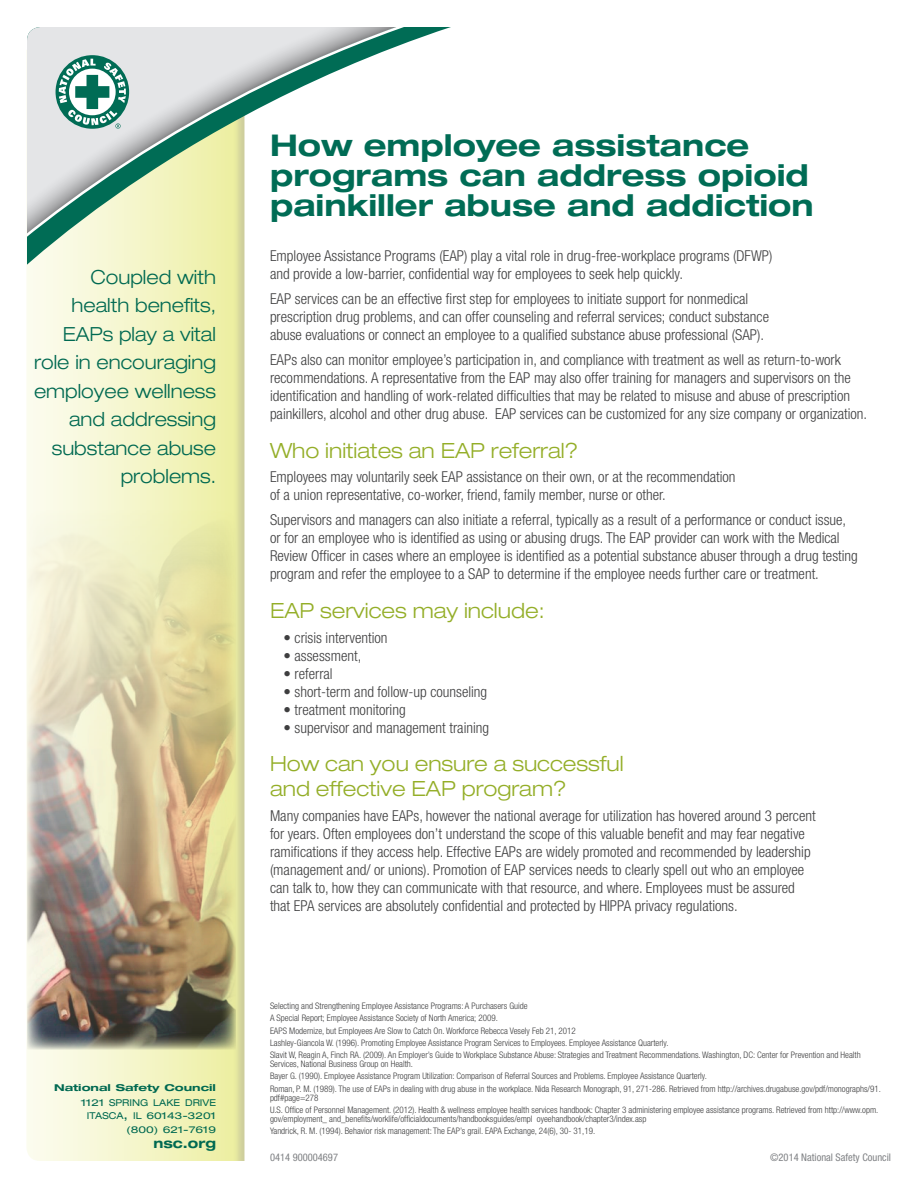
<style>
.page{position:relative;width:918px;height:1188px;background:#fff}
.page>*{position:absolute;margin:0;border:0;box-sizing:border-box;transform-origin:0 0}
.Body_Text{font:700 expanded 30px/30px "Helvetica Neue LT Std";color:#006c55}
.Body_Text-2{font:300 expanded 21px/25.2px "Helvetica Neue LT Std";color:#94ae28}
.t1{font:300 expanded 19.5px/28.5px "Helvetica Neue LT Std";color:#006951;text-align:right}
.Body_Text-3{font:300 condensed 15px/18px "Helvetica Neue LT Std";color:#3e3e3f}
.t2{font:700 expanded 13.5px "Helvetica Neue LT Std";color:#006951}
.t3{font:condensed 10.5px "Helvetica Neue LT Std";color:#808285}
.t4{font:expanded 9.45px/13.5px "Helvetica Neue LT Std";color:#006951;text-align:right;scale:1.21 1}
.t5{font:700 expanded 9.45px "Helvetica Neue LT Std";color:#006951;scale:1.21 1}
.Body_Text-4{font:300 condensed 9px/9px "Helvetica Neue LT Std";color:#3e3e3f}
.s1{font-size:13.5px}
</style>
<div class="page">
<div style="left:26px;top:50px;width:218px;height:1111px;background:#231f20;opacity:.45"></div>
<svg style="left:27px;top:274px;width:218px;height:29px;background:#f3f4c9"></svg>
<svg style="left:27px;top:27px;width:424px;height:247px"></svg>
<div style="left:56px;top:55px;width:73px;height:74px;background:#006c55;border-radius:50%"></div>
<svg style="left:59px;top:59px;width:67px;height:70px"></svg>
<img style="left:27px;top:507px;width:209px;height:542px">
<p class="t1" style="left:34px;top:263px;width:183px">Coupled with health benefits,<br>EAPs play a vital role in encouraging employee wellness and addressing substance abuse problems.</p>
<p class="t5" style="left:54px;top:1081px;width:135px">National Safety Council</p>
<p class="t4" style="left:81px;top:1095px;width:113px">1121 SPRING LAKE DRIVE<br>ITASCA<span class="s1">,</span> IL 60143-3201 (800) 621-7619</p>
<p class="t2" style="left:153px;top:1134px;width:64px">nsc.org</p>
<p class="Body_Text" style="left:270px;top:130px;width:545px">How employee assistance programs can address opioid painkiller abuse and addiction</p>
<p class="Body_Text-3" style="left:270px;top:247px;width:504px">Employee Assistance Programs (EAP) play a vital role in drug-free-workplace programs (DFWP) and provide a low-barrier, confidential way for employees to seek help quickly.</p>
<p class="Body_Text-3" style="left:270px;top:290px;width:501px">EAP services can be an effective first step for employees to initiate support for nonmedical prescription drug problems, and can offer counseling and referral services; conduct substance abuse evaluations or connect an employee to a qualified substance abuse professional (SAP).</p>
<p class="Body_Text-3" style="left:270px;top:350px;width:599px">EAPs also can monitor employee’s participation in, and compliance with treatment as well as return-to-work recommendations. A representative from the EAP may also offer training for managers and supervisors on the identification and handling of work-related difficulties that may be related to misuse and abuse of prescription painkillers, alcohol and other drug abuse. EAP services can be customized for any size company or organization.</p>
<p class="Body_Text-2" style="left:270px;top:437px;width:310px">Who initiates an EAP referral?</p>
<p class="Body_Text-3" style="left:270px;top:468px;width:467px">Employees may voluntarily seek EAP assistance on their own, or at the recommendation of a union representative, co-worker, friend, family member, nurse or other.</p>
<p class="Body_Text-3" style="left:270px;top:511px;width:589px">Supervisors and managers can also initiate a referral, typically as a result of a performance or conduct issue, or for an employee who is identified as using or abusing drugs. The EAP provider can work with the Medical Review Officer in cases where an employee is identified as a potential substance abuser through a drug testing program and refer the employee to a SAP to determine if the employee needs further care or treatment.</p>
<p class="Body_Text-2" style="left:270px;top:598px;width:276px">EAP services may include:</p>
<p class="Body_Text-3" style="left:284px;top:628px;width:106px">• crisis intervention</p>
<p class="Body_Text-3" style="left:284px;top:646px;width:79px">• assessment,</p>
<p class="Body_Text-3" style="left:284px;top:664px;width:51px">• referral</p>
<p class="Body_Text-3" style="left:284px;top:682px;width:205px">• short-term and follow-up counseling</p>
<p class="Body_Text-3" style="left:284px;top:700px;width:124px">• treatment monitoring</p>
<p class="Body_Text-3" style="left:284px;top:718px;width:207px">• supervisor and management training</p>
<p class="Body_Text-2" style="left:270px;top:751px;width:355px">How can you ensure a successful and effective EAP program?</p>
<p class="Body_Text-3" style="left:270px;top:807px;width:547px">Many companies have EAPs, however the national average for utilization has hovered around 3 percent for years. Often employees don’t understand the scope of this valuable benefit and may fear negative ramifications if they access help. Effective EAPs are widely promoted and recommended by leadership (management and/ or unions). Promotion of EAP services needs to clearly spell out who an employee can talk to, how they can communicate with that resource, and where. Employees must be assured that EPA services are absolutely confidential and protected by HIPPA privacy regulations.</p>
<p class="Body_Text-4" style="left:270px;top:1001px;width:259px">Selecting and Strengthening Employee Assistance Programs: A Purchasers Guide</p>
<p class="Body_Text-4" style="left:270px;top:1014px;width:229px">A Special Report; Employee Assistance Society of North America; 2009.</p>
<p class="Body_Text-4" style="left:270px;top:1026px;width:307px">EAPS Modernize, but Employees Are Slow to Catch On. Workforce Rebecca Vesely Feb 21, 2012</p>
<p class="Body_Text-4" style="left:270px;top:1038px;width:400px">Lashley-Giancola W. (1996). Promoting Employee Assistance Program Services to Employees. Employee Assistance Quarterly.</p>
<p class="Body_Text-4" style="left:270px;top:1050px;width:592px">Slavit W, Reagin A, Finch RA. (2009). An Employer’s Guide to Workplace Substance Abuse: Strategies and Treatment Recommendations. Washington, DC: Center for Prevention and Health<br>Services, National Business Group on Health.</p>
<p class="Body_Text-4" style="left:270px;top:1072px;width:438px">Bayer G. (1990). Employee Assistance Program Utilization: Comparison of Referral Sources and Problems. Employee Assistance Quarterly.</p>
<p class="Body_Text-4" style="left:270px;top:1084px;width:612px">Roman, P. M. (1989). The use of EAPs in dealing with drug abuse in the workplace. Nida Research Monograph, 91, 271-286. Retrieved from http://archives.drugabuse.gov/pdf/monographs/91. pdf#page=278</p>
<p class="Body_Text-4" style="left:270px;top:1105px;width:610px">U.S. Office of Personnel Management. (2012). Health &amp; wellness employee health services handbook: Chapter 3 administering employee assistance programs. Retrieved from http://www.opm. gov/employment_ and_benefits/worklife/officialdocuments/handbooksguides/empl oyeehandbook/chapter3/index.asp</p>
<p class="Body_Text-4" style="left:270px;top:1126px;width:327px">Yandrick, R. M. (1994). Behavior risk management: The EAP’s grail. EAPA Exchange, 24(6), 30- 31,19.</p>
<p class="t3" style="left:270px;top:1151px;width:70px">0414 900004697</p>
<p class="t3" style="left:770px;top:1151px;width:122px">©2014 National Safety Council</p>
</div>
